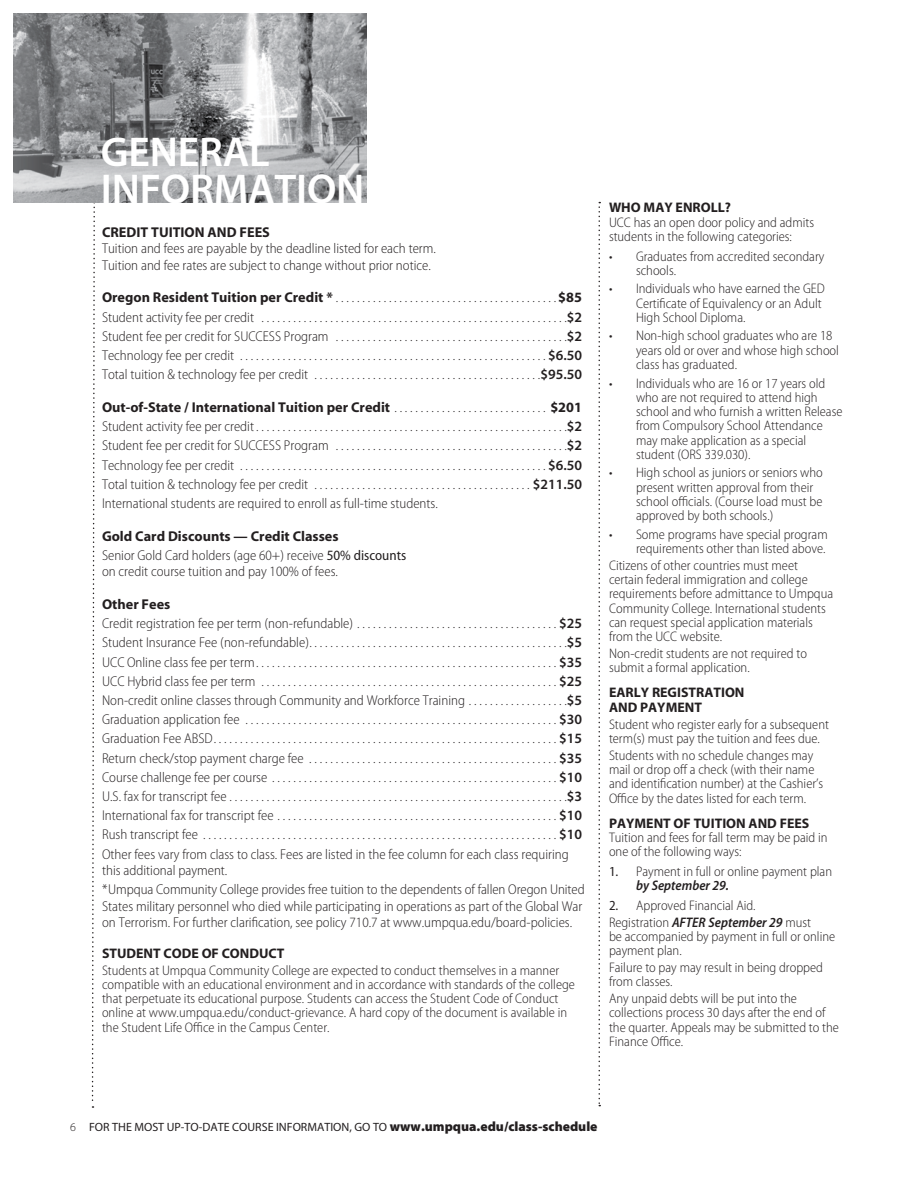
<style>
.page{position:relative;width:918px;height:1188px;background:#fff}
.page>*{position:absolute;margin:0;border:0;box-sizing:border-box;transform-origin:0 0}
.t1{font:600 41.85px/37.5px "Myriad Pro";letter-spacing:-.005em;color:#fff}
.t2{font:300 semi-condensed 14.25px/19.2px "Myriad Pro";color:#231f20}
.t3{font:700 14.25px "Myriad";color:#231f20}
.t4{font:300 semi-condensed 13.8px/14.2px "Myriad Pro";color:#231f20}
.t5{font:700 13.8px/14.2px "Myriad";color:#231f20}
.t6{font:12px "Myriad";color:#231f20}
.s1{font-family:"Myriad";font-weight:700;font-stretch:normal}
.s2{font-weight:600;font-stretch:normal}
.s3{font-family:"Myriad Pro";font-weight:300;font-stretch:semi-condensed}
.s4{font-weight:400}
.s5{font-weight:600;font-style:italic}
.s6{font-family:"Myriad Pro";font-weight:300}
.s7{font-family:"Myriad Pro";font-weight:900;font-size:13.5px}
</style>
<div class="page">
<svg style="left:91px;top:202px;width:5px;height:906px"></svg>
<img style="left:14px;top:14px;width:353px;height:188px">
<svg style="left:599px;top:202px;width:1px;height:904px"></svg>
<h1 class="t1" style="left:101px;top:136px;width:265px">GENERAL<br>INFORMATION</h1>
<p class="t3" style="left:102px;top:227px;width:169px">CREDIT TUITION AND FEES</p>
<p class="t2" style="left:102px;top:241px;width:335px;line-height:16.5px">Tuition and fees are payable by the deadline listed for each term.<br>Tuition and fee rates are subject to change without prior notice.</p>
<p class="t2" style="left:102px;top:289px;width:482px;text-align:justify"><span class="s1">Oregon Resident Tuition per Credit *</span> ..........................................<span class="s1">$85<br></span>Student activity fee per credit ..........................................................<span class="s2">$2<br></span>Student fee per credit for SUCCESS Program ............................................<span class="s2">$2<br></span>Technology fee per credit ..........................................................<span class="s2">$6.50<br></span>Total tuition &amp; technology fee per credit ...........................................<span class="s2">$95.50</span></p>
<p class="t3" style="left:102px;top:402px;width:481px">Out-of-State / International Tuition per Credit <span class="s3">. . . . . . . . . . . . . . . . . . . . . . . . . . . . .</span> $201</p>
<p class="t2" style="left:102px;top:418px;width:482px;text-align:justify">Student activity fee per credit ...........................................................<span class="s2">$2<br></span>Student fee per credit for SUCCESS Program ............................................<span class="s2">$2<br></span>Technology fee per credit ..........................................................<span class="s2">$6.50<br></span>Total tuition &amp; technology fee per credit .........................................<span class="s2">$211.50<br></span>International students are required to enroll as full-time students.</p>
<p class="t3" style="left:102px;top:530px;width:238px">Gold Card Discounts — Credit Classes</p>
<p class="t2" style="left:102px;top:548px;width:306px;line-height:16.5px">Senior Gold Card holders (age 60+) receive <span class="s4">50% discounts </span>on credit course tuition and pay 100% of fees.</p>
<p class="t3" style="left:102px;top:599px;width:70px">Other Fees</p>
<p class="t2" style="left:102px;top:615px;width:482px;text-align:justify">Credit registration fee per term (non-refundable) . . . . . . . . . . . . . . . . . . . . . . . . . . . . . . . . . . . . . . <span class="s2">$25<br></span>Student Insurance Fee (non-refundable) .................................................<span class="s2">$5<br></span>UCC Online class fee per term .........................................................<span class="s2">$35<br></span>UCC Hybrid class fee per term ........................................................<span class="s2">$25<br></span>Non-credit online classes through Community and Workforce Training . . . . . . . . . . . . . . . . . . .<span class="s2">$5<br></span>Graduation application fee ...........................................................<span class="s2">$30<br></span>Graduation Fee ABSD .................................................................<span class="s2">$15<br></span>Return check/stop payment charge fee ...............................................<span class="s2">$35<br></span>Course challenge fee per course ......................................................<span class="s2">$10<br></span>U.S. fax for transcript fee ................................................................<span class="s2">$3<br></span>International fax for transcript fee .....................................................<span class="s2">$10<br></span>Rush transcript fee ...................................................................<span class="s2">$10<br></span>Other fees vary from class to class. Fees are listed in the fee column for each class requiring</p>
<p class="t2" style="left:102px;top:862px;width:484px">this additional payment.<br>*Umpqua Community College provides free tuition to the dependents of fallen Oregon United</p>
<p class="t2" style="left:102px;top:899px;width:482px;line-height:16.5px">States military personnel who died while participating in operations as part of the Global War on Terrorism. For further clarification, see policy 710.7 at www.umpqua.edu/board-policies.</p>
<p class="t5" style="left:102px;top:947px;width:184px">STUDENT CODE OF CONDUCT</p>
<p class="t4" style="left:102px;top:964px;width:475px">Students at Umpqua Community College are expected to conduct themselves in a manner compatible with an educational environment and in accordance with standards of the college that perpetuate its educational purpose. Students can access the Student Code of Conduct online at www.umpqua.edu/conduct-grievance. A hard copy of the document is available in the Student Life Office in the Campus Center.</p>
<p class="t5" style="left:609px;top:202px;width:124px">WHO MAY ENROLL?</p>
<p class="t4" style="left:609px;top:216px;width:207px">UCC has an open door policy and admits students in the following categories:</p>
<p class="t4" style="left:636px;top:250px;width:190px;text-indent:-27px">• Graduates from accredited secondary schools.</p>
<p class="t4" style="left:636px;top:283px;width:190px;text-indent:-27px">• Individuals who have earned the GED<br>Certificate of Equivalency or an Adult<br>High School Diploma.</p>
<p class="t4" style="left:636px;top:330px;width:205px;text-indent:-27px">• Non-high school graduates who are 18 years old or over and whose high school class has graduated.</p>
<p class="t4" style="left:636px;top:377px;width:208px;text-indent:-27px">• Individuals who are 16 or 17 years old who are not required to attend high school and who furnish a written Release from Compulsory School Attendance may make application as a special student (ORS 339.030).</p>
<p class="t4" style="left:636px;top:467px;width:188px;text-indent:-27px">• High school as juniors or seniors who present written approval from their school officials. (Course load must be approved by both schools.)</p>
<p class="t4" style="left:609px;top:528px;width:220px;text-align:right">• Some programs have special program requirements other than listed above.</p>
<p class="t4" style="left:609px;top:559px;width:226px">Citizens of other countries must meet certain federal immigration and college requirements before admittance to Umpqua Community College. International students can request special application materials from the UCC website.</p>
<p class="t4" style="left:609px;top:647px;width:199px">Non-credit students are not required to submit a formal application.</p>
<p class="t5" style="left:609px;top:687px;width:137px">EARLY REGISTRATION<br>AND PAYMENT</p>
<p class="t4" style="left:609px;top:718px;width:222px">Student who register early for a subsequent term(s) must pay the tuition and fees due.</p>
<p class="t4" style="left:609px;top:749px;width:216px">Students with no schedule changes may mail or drop off a check (with their name and identification number) at the Cashier’s Office by the dates listed for each term.</p>
<p class="t5" style="left:609px;top:817px;width:202px">PAYMENT OF TUITION AND FEES</p>
<p class="t4" style="left:609px;top:831px;width:220px">Tuition and fees for fall term may be paid in one of the following ways:</p>
<p class="t4" style="left:636px;top:865px;width:198px;text-indent:-27px"><span class="s4">1.</span> Payment in full or online payment plan <span class="s5">by September 29.</span></p>
<p class="t4" style="left:609px;top:897px;width:204px;line-height:17px"><span class="s4">2.</span> Approved Financial Aid.<br>Registration <span class="s5">AFTER September 29</span> must</p>
<p class="t4" style="left:609px;top:930px;width:228px">be accompanied by payment in full or online payment plan.</p>
<p class="t4" style="left:609px;top:961px;width:216px">Failure to pay may result in being dropped from classes.</p>
<p class="t4" style="left:609px;top:992px;width:232px">Any unpaid debts will be put into the collections process 30 days after the end of the quarter. Appeals may be submitted to the Finance Office.</p>
<p class="t6" style="left:70px;top:1122px;width:529px"><span class="s6">6</span> FOR THE MOST UP-TO-DATE COURSE INFORMATION, GO TO <span class="s7">www.umpqua.edu/class-schedule</span></p>
</div>
